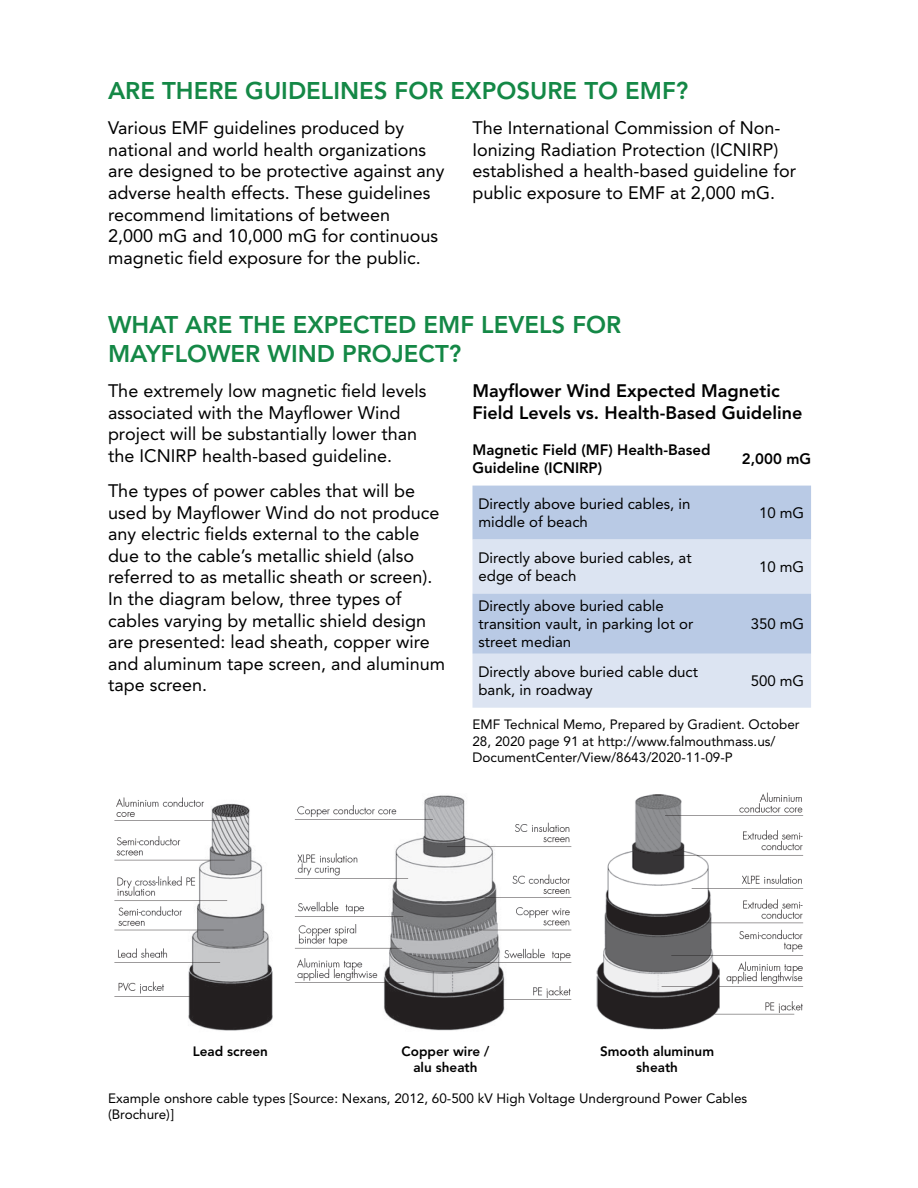
<style>
.page{position:relative;width:918px;height:1188px;background:#fff}
.page>*{position:absolute;margin:0;border:0;box-sizing:border-box;transform-origin:0 0}
.t1{font:800 24px/28.8px "Avenir LT Std";color:#148846}
.t2{font:18px/21.6px "Avenir LT Std";color:#000}
.t3{font:800 18px/21.6px "Avenir LT Std";color:#000}
.t4{font:15px/18px "Avenir LT Std";color:#000}
.t5{font:800 15px/18px "Avenir LT Std";color:#000}
.t6{font:13.5px/16.2px "Avenir LT Std";color:#000}
.t7{font:800 13.5px/16.2px "Avenir LT Std";color:#000;text-align:center}
</style>
<div class="page">
<div style="left:472px;top:486px;width:339px;height:54px;background:#b9cae5"></div>
<div style="left:472px;top:540px;width:339px;height:168px;background:#dce4f2"></div>
<div style="left:472px;top:594px;width:339px;height:60px;background:#b9cae5"></div>
<img style="left:114px;top:792px;width:690px;height:239px">
<h1 class="t1" style="left:108px;top:76px;width:582px">ARE THERE GUIDELINES FOR EXPOSURE TO EMF?</h1>
<p class="t2" style="left:108px;top:117px;width:338px">Various EMF guidelines produced by national and world health organizations are designed to be protective against any adverse health effects. These guidelines recommend limitations of between<br>2,000 mG and 10,000 mG for continuous magnetic field exposure for the public.</p>
<p class="t2" style="left:472px;top:117px;width:325px">The International Commission of Non-Ionizing Radiation Protection (ICNIRP) established a health-based guideline for public exposure to EMF at 2,000 mG.</p>
<h1 class="t1" style="left:108px;top:310px;width:515px">WHAT ARE THE EXPECTED EMF LEVELS FOR<br>MAYFLOWER WIND PROJECT?</h1>
<p class="t2" style="left:108px;top:380px;width:320px">The extremely low magnetic field levels associated with the Mayflower Wind project will be substantially lower than the ICNIRP health-based guideline.</p>
<p class="t2" style="left:108px;top:480px;width:339px">The types of power cables that will be used by Mayflower Wind do not produce any electric fields external to the cable due to the cable’s metallic shield (also referred to as metallic sheath or screen).<br>In the diagram below, three types of cables varying by metallic shield design are presented: lead sheath, copper wire and aluminum tape screen, and aluminum tape screen.</p>
<p class="t3" style="left:472px;top:380px;width:332px">Mayflower Wind Expected Magnetic<br>Field Levels vs. Health-Based Guideline</p>
<p class="t5" style="left:472px;top:441px;width:240px">Magnetic Field (MF) Health-Based<br>Guideline (ICNIRP)</p>
<p class="t5" style="left:742px;top:450px;width:71px">2,000 mG</p>
<p class="t4" style="left:478px;top:495px;width:214px">Directly above buried cables, in middle of beach</p>
<p class="t4" style="left:759px;top:504px;width:47px">10 mG</p>
<p class="t4" style="left:478px;top:549px;width:215px">Directly above buried cables, at edge of beach</p>
<p class="t4" style="left:759px;top:558px;width:47px">10 mG</p>
<p class="t4" style="left:478px;top:597px;width:216px">Directly above buried cable transition vault, in parking lot or street median</p>
<p class="t4" style="left:751px;top:615px;width:55px">350 mG</p>
<p class="t4" style="left:478px;top:663px;width:221px">Directly above buried cable duct bank, in roadway</p>
<p class="t4" style="left:751px;top:672px;width:55px">500 mG</p>
<p class="t6" style="left:472px;top:717px;width:329px">EMF Technical Memo, Prepared by Gradient. October<br>28, 2020 page 91 at http://www.falmouthmass.us/<br>DocumentCenter/View/8643/2020-11-09-P</p>
<p class="t7" style="left:193px;top:1043px;width:77px">Lead screen</p>
<p class="t7" style="left:402px;top:1043px;width:89px">Copper wire / alu sheath</p>
<p class="t7" style="left:600px;top:1043px;width:115px">Smooth aluminum sheath</p>
<p class="t6" style="left:108px;top:1090px;width:641px">Example onshore cable types [Source: Nexans, 2012, 60-500 kV High Voltage Underground Power Cables (Brochure)]</p>
</div>
